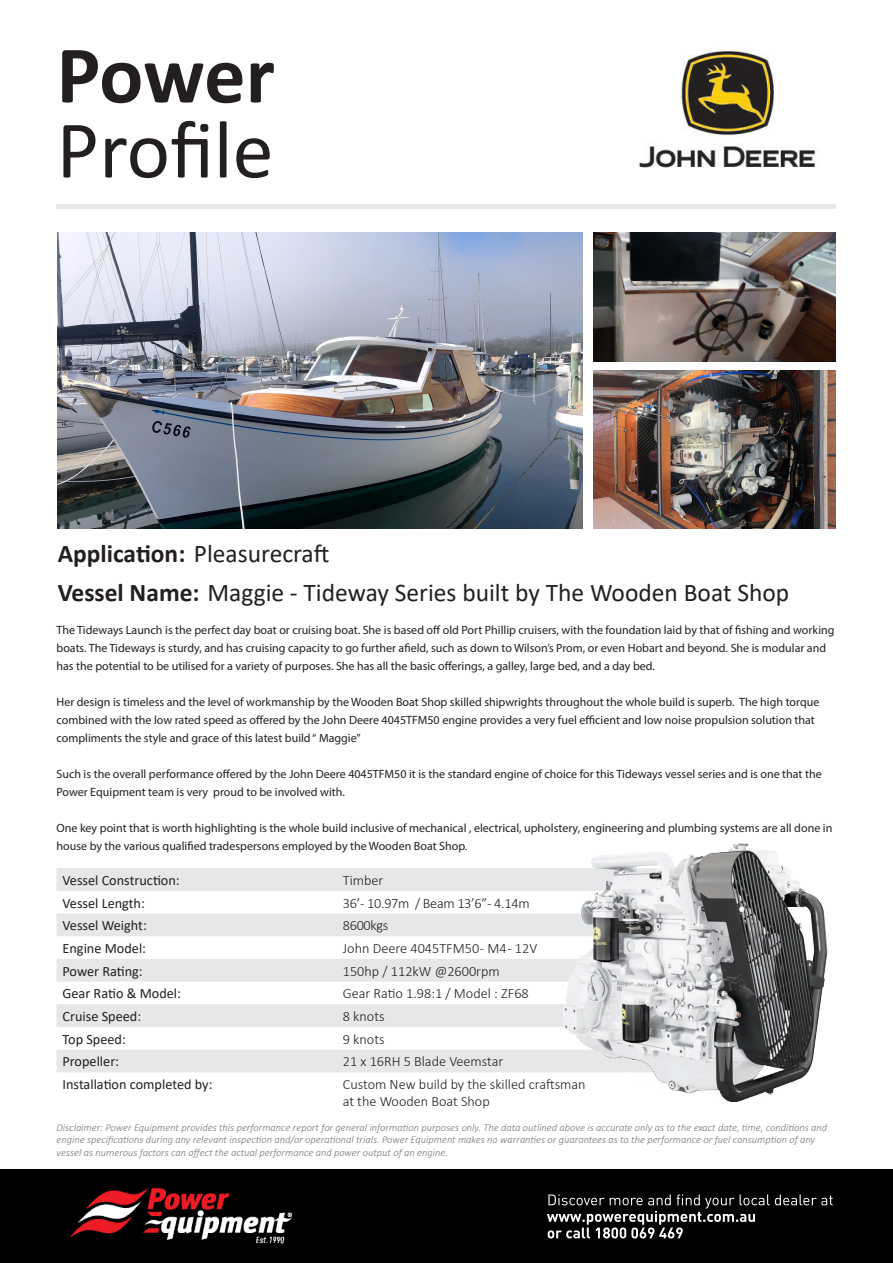
<style>
.page{position:relative;width:893px;height:1263px;background:#fff}
.page>*{position:absolute;margin:0;border:0;box-sizing:border-box;transform-origin:0 0}
.t1{font:82.5px "Calibri";color:#231f20}
.t2{font:700 82.5px "Calibri";letter-spacing:-.005em;color:#231f20}
.t3{font:25.5px "Calibri";color:#231f20}
.t4{font:300 14.25px/17.1px "Calibri";color:#231f20}
.t5{font:14.25px "Calibri";color:#231f20}
.t6{font:300 14.25px "Calibri";letter-spacing:-.02em;color:#231f20}
.t7{font:12px/18px "Myriad Pro";color:#231f20}
.t8{font:italic 300 10.5px/12.6px "Calibri";color:#757679}
.s1{font-weight:700}
</style>
<div class="page">
<img style="left:639px;top:51px;width:176px;height:117px">
<div style="left:0;top:1170px;width:893px;height:93px;background:#000"></div>
<img style="left:70px;top:1187px;width:223px;height:57px">
<svg style="left:547px;top:1194px;width:286px;height:44px"></svg>
<hr style="left:57px;top:204px;width:779px;height:4px;background:#e6e7e9">
<img style="left:58px;top:232px;width:525px;height:296px">
<img style="left:593px;top:232px;width:243px;height:129px">
<img style="left:593px;top:371px;width:243px;height:157px">
<svg style="left:57px;top:868px;width:501px;height:68px"></svg>
<svg style="left:57px;top:959px;width:501px;height:68px"></svg>
<div style="left:57px;top:1050px;width:501px;height:22px;background:#e6e7e9"></div>
<img style="left:558px;top:843px;width:270px;height:259px">
<p class="t2" style="left:57px;top:17px;width:220px">Power</p>
<p class="t1" style="left:57px;top:93px;width:219px">Profile</p>
<p class="t3" style="left:58px;top:536px;width:273px"><span class="s1">Application:</span> Pleasurecraft</p>
<p class="t3" style="left:58px;top:575px;width:733px"><span class="s1">Vessel Name:</span> Maggie - Tideway Series built by The Wooden Boat Shop</p>
<p class="t7" style="left:57px;top:620px;width:779px">The Tideways Launch is the perfect day boat or cruising boat. She is based off old Port Phillip cruisers, with the foundation laid by that of fishing and working boats. The Tideways is sturdy, and has cruising capacity to go further afield, such as down to Wilson’s Prom, or even Hobart and beyond. She is modular and has the potential to be utilised for a variety of purposes. She has all the basic offerings, a galley, large bed, and a day bed.</p>
<p class="t7" style="left:57px;top:692px;width:764px">Her design is timeless and the level of workmanship by the Wooden Boat Shop skilled shipwrights throughout the whole build is superb. The high torque combined with the low rated speed as offered by the John Deere 4045TFM50 engine provides a very fuel efficient and low noise propulsion solution that compliments the style and grace of this latest build “ Maggie”</p>
<p class="t7" style="left:57px;top:764px;width:767px">Such is the overall performance offered by the John Deere 4045TFM50 it is the standard engine of choice for this Tideways vessel series and is one that the<br>Power Equipment team is very proud to be involved with.</p>
<p class="t7" style="left:57px;top:818px;width:777px">One key point that is worth highlighting is the whole build inclusive of mechanical , electrical, upholstery, engineering and plumbing systems are all done in house by the various qualified tradespersons employed by the Wooden Boat Shop.</p>
<p class="t5" style="left:63px;top:870px;width:119px">Vessel Construction:</p>
<p class="t4" style="left:343px;top:871px;width:42px">Timber</p>
<p class="t5" style="left:63px;top:893px;width:84px">Vessel Length:</p>
<p class="t6" style="left:343px;top:894px;width:188px">36’ - 10.97m / Beam 13’6” - 4.14m</p>
<p class="t5" style="left:63px;top:915px;width:86px">Vessel Weight:</p>
<p class="t6" style="left:343px;top:917px;width:47px">8600kgs</p>
<p class="t5" style="left:63px;top:938px;width:85px">Engine Model:</p>
<p class="t4" style="left:343px;top:939px;width:196px">John Deere 4045TFM50 - M4 - 12V</p>
<p class="t5" style="left:63px;top:961px;width:82px">Power Rating:</p>
<p class="t4" style="left:343px;top:962px;width:159px">150hp / 112kW @2600rpm</p>
<p class="t5" style="left:63px;top:984px;width:120px">Gear Ratio &amp; Model:</p>
<p class="t4" style="left:343px;top:985px;width:187px">Gear Ratio 1.98:1 / Model : ZF68</p>
<p class="t5" style="left:63px;top:1006px;width:80px">Cruise Speed:</p>
<p class="t4" style="left:343px;top:1007px;width:43px">8 knots</p>
<p class="t5" style="left:63px;top:1029px;width:65px">Top Speed:</p>
<p class="t4" style="left:343px;top:1030px;width:43px">9 knots</p>
<p class="t5" style="left:63px;top:1052px;width:58px">Propeller:</p>
<p class="t4" style="left:343px;top:1053px;width:162px">21 x 16RH 5 Blade Veemstar</p>
<p class="t5" style="left:63px;top:1074px;width:151px">Installation completed by:</p>
<p class="t4" style="left:343px;top:1075px;width:244px">Custom New build by the skilled craftsman at the Wooden Boat Shop</p>
<p class="t8" style="left:57px;top:1121px;width:772px">Disclaimer: Power Equipment provides this performance report for general information purposes only. The data outlined above is accurate only as to the exact date, time, conditions and engine specifications during any relevant inspection and/or operational trials. Power Equipment makes no warranties or guarantees as to the performance or fuel consumption of any vessel as numerous factors can affect the actual performance and power output of an engine.</p>
</div>
